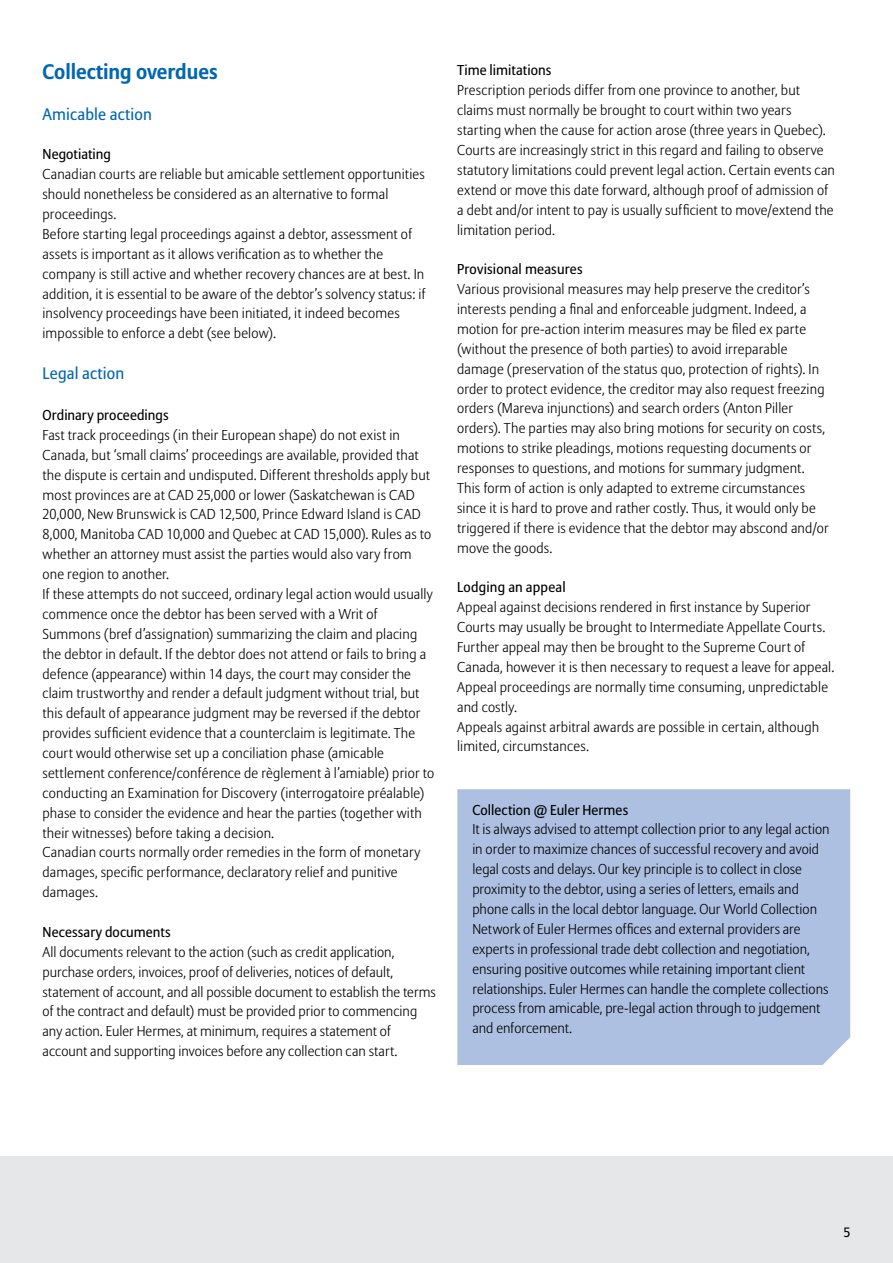
<style>
.page{position:relative;width:893px;height:1263px;background:#fff}
.page>*{position:absolute;margin:0;border:0;box-sizing:border-box;transform-origin:0 0}
.t1{font:700 21px "Allianz Sans";letter-spacing:-.005em;color:#0067b1}
.t2{font:16.5px "Allianz Sans";letter-spacing:.01em;color:#0067b1}
.t3{font:300 14.25px/20px "Allianz Sans";letter-spacing:.01em;color:#000}
.t4{font:14.25px "Allianz Sans";letter-spacing:.01em;color:#000}
.t5{font:13.5px "Allianz Sans";color:#000}
</style>
<div class="page">
<div style="left:0;top:1156px;width:893px;height:107px;background:#e6e7e8"></div>
<div style="left:457px;top:789px;width:393px;height:276px;background:#adc0e2"></div>
<h1 class="t1" style="left:43px;top:58px;width:177px">Collecting overdues</h1>
<p class="t2" style="left:43px;top:104px;width:111px">Amicable action</p>
<p class="t4" style="left:43px;top:146px;width:70px">Negotiating</p>
<p class="t3" style="left:43px;top:165px;width:384px">Canadian courts are reliable but amicable settlement opportunities should nonetheless be considered as an alternative to formal proceedings.<br>Before starting legal proceedings against a debtor, assessment of assets is important as it allows verification as to whether the company is still active and whether recovery chances are at best. In addition, it is essential to be aware of the debtor’s solvency status: if insolvency proceedings have been initiated, it indeed becomes impossible to enforce a debt (see below).</p>
<p class="t2" style="left:43px;top:363px;width:83px">Legal action</p>
<p class="t4" style="left:43px;top:406px;width:128px">Ordinary proceedings</p>
<p class="t3" style="left:43px;top:426px;width:393px">Fast track proceedings (in their European shape) do not exist in Canada, but ‘small claims’ proceedings are available, provided that the dispute is certain and undisputed. Different thresholds apply but most provinces are at CAD 25,000 or lower (Saskatchewan is CAD 20,000, New Brunswick is CAD 12,500, Prince Edward Island is CAD 8,000, Manitoba CAD 10,000 and Quebec at CAD 15,000). Rules as to whether an attorney must assist the parties would also vary from one region to another.<br>If these attempts do not succeed, ordinary legal action would usually commence once the debtor has been served with a Writ of Summons (bref d’assignation) summarizing the claim and placing the debtor in default. If the debtor does not attend or fails to bring a defence (appearance) within 14 days, the court may consider the claim trustworthy and render a default judgment without trial, but this default of appearance judgment may be reversed if the debtor provides sufficient evidence that a counterclaim is legitimate. The court would otherwise set up a conciliation phase (amicable settlement conference/conférence de règlement à l’amiable) prior to conducting an Examination for Discovery (interrogatoire préalable) phase to consider the evidence and hear the parties (together with their witnesses) before taking a decision.<br>Canadian courts normally order remedies in the form of monetary damages, specific performance, declaratory relief and punitive damages.</p>
<p class="t4" style="left:43px;top:923px;width:130px">Necessary documents</p>
<p class="t3" style="left:43px;top:942px;width:395px">All documents relevant to the action (such as credit application, purchase orders, invoices, proof of deliveries, notices of default, statement of account, and all possible document to establish the terms of the contract and default) must be provided prior to commencing any action. Euler Hermes, at minimum, requires a statement of account and supporting invoices before any collection can start.</p>
<p class="t4" style="left:457px;top:62px;width:96px">Time limitations</p>
<p class="t3" style="left:457px;top:81px;width:379px">Prescription periods differ from one province to another, but claims must normally be brought to court within two years starting when the cause for action arose (three years in Quebec).<br>Courts are increasingly strict in this regard and failing to observe statutory limitations could prevent legal action. Certain events can extend or move this date forward, although proof of admission of a debt and/or intent to pay is usually sufficient to move/extend the limitation period.</p>
<p class="t4" style="left:457px;top:261px;width:127px">Provisional measures</p>
<p class="t3" style="left:457px;top:280px;width:373px">Various provisional measures may help preserve the creditor’s interests pending a final and enforceable judgment. Indeed, a motion for pre-action interim measures may be filed ex parte (without the presence of both parties) to avoid irreparable damage (preservation of the status quo, protection of rights). In order to protect evidence, the creditor may also request freezing orders (Mareva injunctions) and search orders (Anton Piller orders). The parties may also bring motions for security on costs, motions to strike pleadings, motions requesting documents or responses to questions, and motions for summary judgment.<br>This form of action is only adapted to extreme circumstances since it is hard to prove and rather costly. Thus, it would only be triggered if there is evidence that the debtor may abscond and/or move the goods.</p>
<p class="t4" style="left:457px;top:579px;width:110px">Lodging an appeal</p>
<p class="t3" style="left:457px;top:598px;width:379px">Appeal against decisions rendered in first instance by Superior Courts may usually be brought to Intermediate Appellate Courts.<br>Further appeal may then be brought to the Supreme Court of Canada, however it is then necessary to request a leave for appeal.<br>Appeal proceedings are normally time consuming, unpredictable and costly.<br>Appeals against arbitral awards are possible in certain, although limited, circumstances.</p>
<p class="t4" style="left:472px;top:801px;width:157px">Collection @ Euler Hermes</p>
<p class="t3" style="left:472px;top:820px;width:359px">It is always advised to attempt collection prior to any legal action in order to maximize chances of successful recovery and avoid legal costs and delays. Our key principle is to collect in close proximity to the debtor, using a series of letters, emails and phone calls in the local debtor language. Our World Collection Network of Euler Hermes offices and external providers are experts in professional trade debt collection and negotiation, ensuring positive outcomes while retaining important client relationships. Euler Hermes can handle the complete collections process from amicable, pre-legal action through to judgement and enforcement.</p>
<p class="t5" style="left:843px;top:1224px;width:9px">5</p>
</div>
